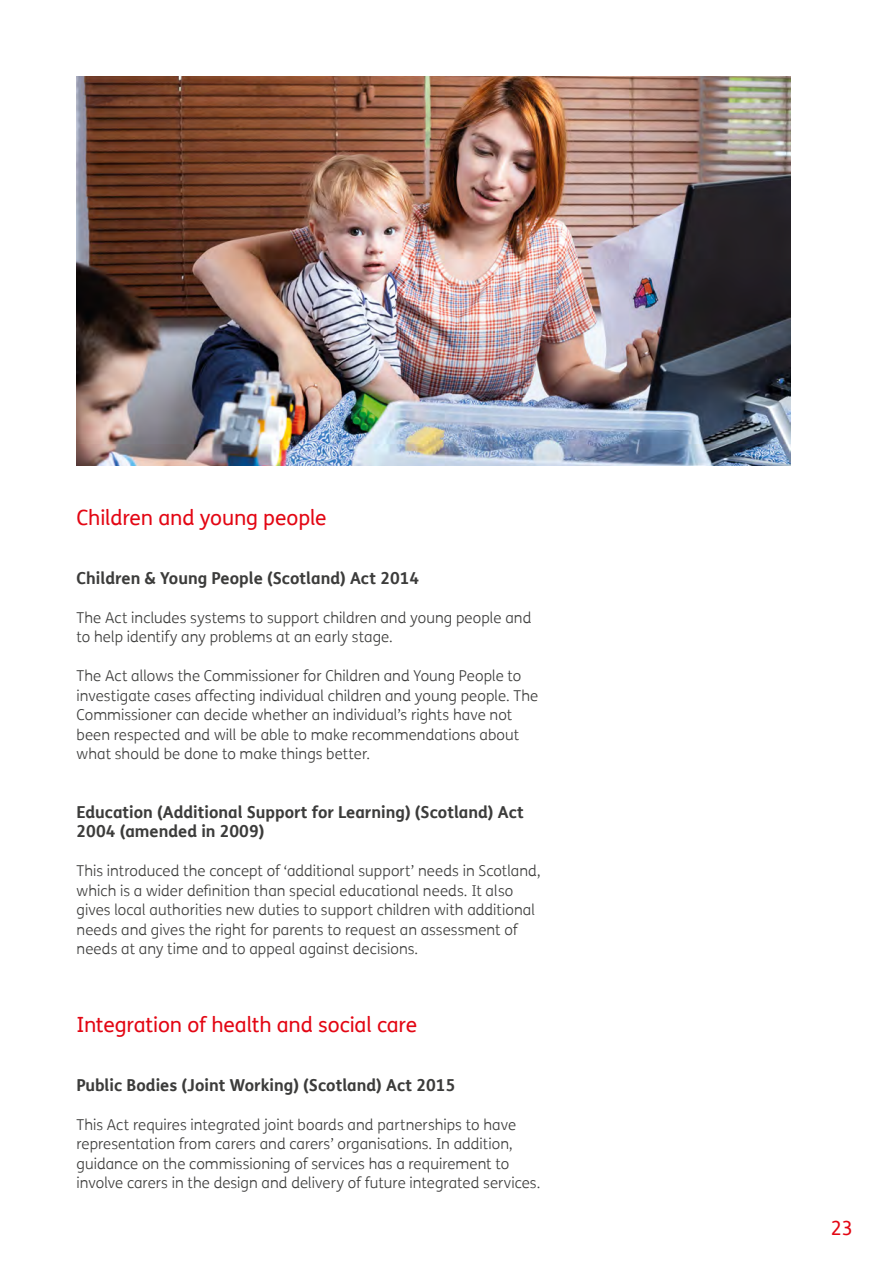
<style>
.page{position:relative;width:893px;height:1263px;background:#fff}
.page>*{position:absolute;margin:0;border:0;box-sizing:border-box;transform-origin:0 0}
.t1{font:21px "FS Me";letter-spacing:-.01em;color:#e30613}
.t2{font:19.5px "FS Me";color:#e30613}
.t3{font:700 16.5px/19.5px "FS Me";color:#3c3c3b}
.t4{font:300 15px/19.5px "FS Me";letter-spacing:.005em;color:#3c3c3b}
</style>
<div class="page">
<img style="left:77px;top:77px;width:714px;height:389px">
<h1 class="t1" style="left:77px;top:503px;width:252px">Children and young people</h1>
<p class="t3" style="left:77px;top:567px;width:344px">Children &amp; Young People (Scotland) Act 2014</p>
<p class="t4" style="left:77px;top:607px;width:456px">The Act includes systems to support children and young people and to help identify any problems at an early stage.</p>
<p class="t4" style="left:77px;top:666px;width:463px">The Act allows the Commissioner for Children and Young People to investigate cases affecting individual children and young people. The Commissioner can decide whether an individual’s rights have not been respected and will be able to make recommendations about what should be done to make things better.</p>
<p class="t3" style="left:77px;top:801px;width:449px">Education (Additional Support for Learning) (Scotland) Act<br>2004 (amended in 2009)</p>
<p class="t4" style="left:77px;top:861px;width:466px">This introduced the concept of ‘additional support’ needs in Scotland, which is a wider definition than special educational needs. It also gives local authorities new duties to support children with additional needs and gives the right for parents to request an assessment of needs at any time and to appeal against decisions.</p>
<h1 class="t1" style="left:77px;top:1010px;width:342px">Integration of health and social care</h1>
<p class="t3" style="left:77px;top:1074px;width:380px">Public Bodies (Joint Working) (Scotland) Act 2015</p>
<p class="t4" style="left:77px;top:1114px;width:465px">This Act requires integrated joint boards and partnerships to have representation from carers and carers’ organisations. In addition, guidance on the commissioning of services has a requirement to involve carers in the design and delivery of future integrated services.</p>
<h2 class="t2" style="left:831px;top:1215px;width:24px">23</h2>
</div>
